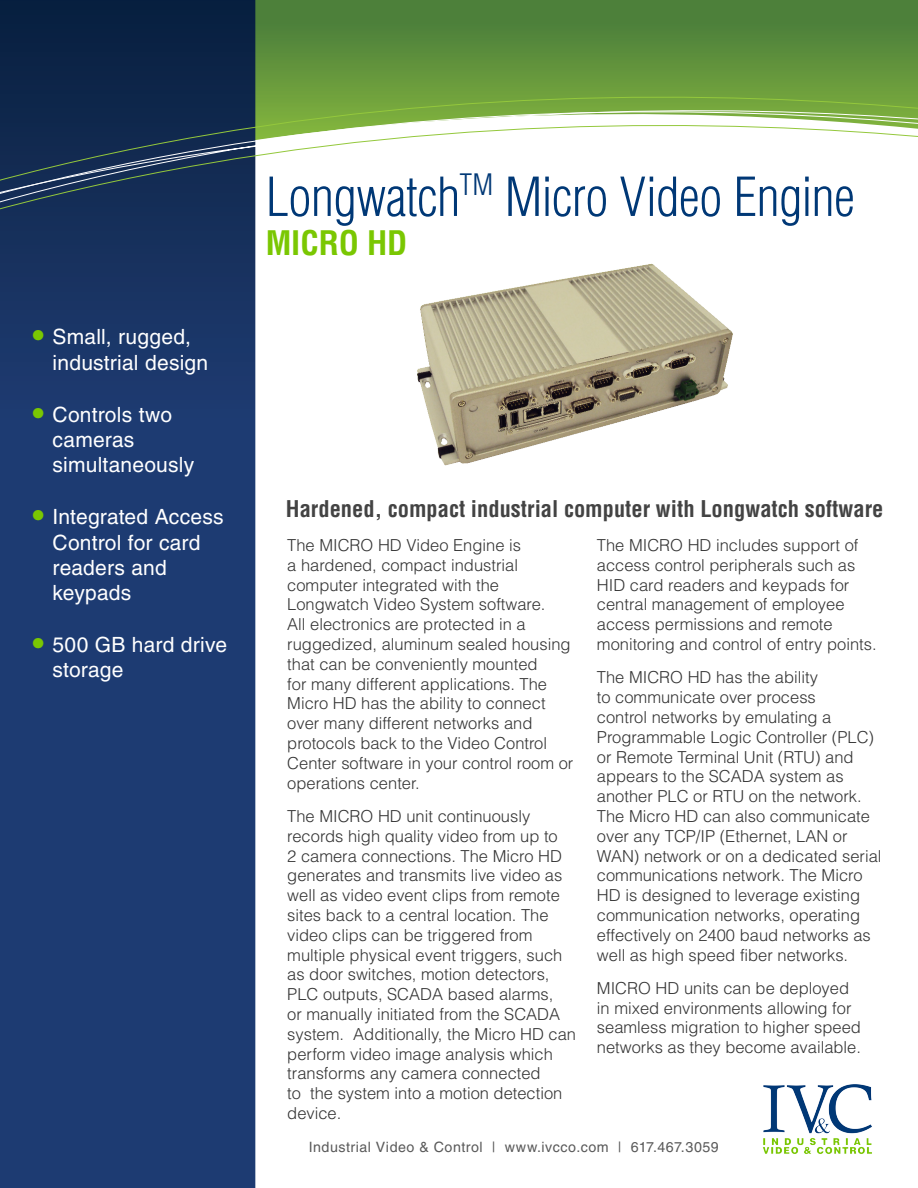
<style>
.page{position:relative;width:918px;height:1188px;background:#fff}
.page>*{position:absolute;margin:0;border:0;box-sizing:border-box;transform-origin:0 0}
.t1{font:300 condensed 52.5px "Helvetica LT Std";letter-spacing:-.015em;color:#003876}
.t2{font:700 condensed 33px "Helvetica LT Std";color:#7ac702}
.t3{font:700 condensed 22.5px "Helvetica LT Std";color:#434343}
.t4{font:21px/25.2px "Helvetica LT Std";letter-spacing:.01em;color:#fff}
.t5{font:300 16.5px/19.8px "Helvetica LT Std";color:#333}
.t6{font:14.25px "Helvetica LT Std";letter-spacing:.04em;color:#5a5a5a}
.s1{font-size:33px;color:#7ac702}
</style>
<div class="page">
<svg style="left:0;top:0;width:255px;height:1188px;background:#1c396f"></svg>
<svg style="left:0;top:1px;width:918px;height:15px;background:#39653b"></svg>
<svg style="left:0;top:16px;width:918px;height:13px;background:#3a653c"></svg>
<svg style="left:0;top:29px;width:918px;height:192px"></svg>
<img style="left:763px;top:1084px;width:109px;height:70px">
<img style="left:417px;top:263px;width:316px;height:203px">
<p class="t4" style="left:53px;top:324px;width:157px;text-indent:-20px"><span class="s1">•</span> Small, rugged, industrial design</p>
<p class="t4" style="left:53px;top:402px;width:143px;text-indent:-20px"><span class="s1">•</span> Controls two cameras simultaneously</p>
<p class="t4" style="left:53px;top:504px;width:173px;text-indent:-20px"><span class="s1">•</span> Integrated Access<br>Control for card readers and keypads</p>
<p class="t4" style="left:53px;top:632px;width:176px;text-indent:-20px"><span class="s1">•</span> 500 GB hard drive storage</p>
<p class="t1" style="left:266px;top:164px;width:591px">Longwatch<sup>TM</sup> Micro Video Engine</p>
<p class="t2" style="left:266px;top:223px;width:143px">MICRO HD</p>
<p class="t3" style="left:286px;top:495px;width:599px">Hardened, compact industrial computer with Longwatch software</p>
<p class="t5" style="left:287px;top:535px;width:288px">The MICRO HD Video Engine is<br>a hardened, compact industrial computer integrated with the<br>Longwatch Video System software.<br>All electronics are protected in a ruggedized, aluminum sealed housing that can be conveniently mounted<br>for many different applications. The<br>Micro HD has the ability to connect over many different networks and protocols back to the Video Control<br>Center software in your control room or operations center.</p>
<p class="t5" style="left:287px;top:806px;width:290px">The MICRO HD unit continuously records high quality video from up to<br>2 camera connections. The Micro HD generates and transmits live video as well as video event clips from remote sites back to a central location. The video clips can be triggered from multiple physical event triggers, such as door switches, motion detectors, PLC outputs, SCADA based alarms,<br>or manually initiated from the SCADA system. Additionally, the Micro HD can perform video image analysis which transforms any camera connected<br>to the system into a motion detection device.</p>
<p class="t5" style="left:597px;top:535px;width:281px">The MICRO HD includes support of access control peripherals such as HID card readers and keypads for central management of employee access permissions and remote monitoring and control of entry points.</p>
<p class="t5" style="left:597px;top:667px;width:286px">The MICRO HD has the ability<br>to communicate over process<br>control networks by emulating a Programmable Logic Controller (PLC) or Remote Terminal Unit (RTU) and appears to the SCADA system as another PLC or RTU on the network.<br>The Micro HD can also communicate over any TCP/IP (Ethernet, LAN or WAN) network or on a dedicated serial communications network. The Micro HD is designed to leverage existing communication networks, operating effectively on 2400 baud networks as well as high speed fiber networks.</p>
<p class="t5" style="left:597px;top:978px;width:266px">MICRO HD units can be deployed in mixed environments allowing for seamless migration to higher speed networks as they become available.</p>
<p class="t6" style="left:309px;top:1139px;width:412px">Industrial Video &amp; Control | www.ivcco.com | 617.467.3059</p>
</div>
